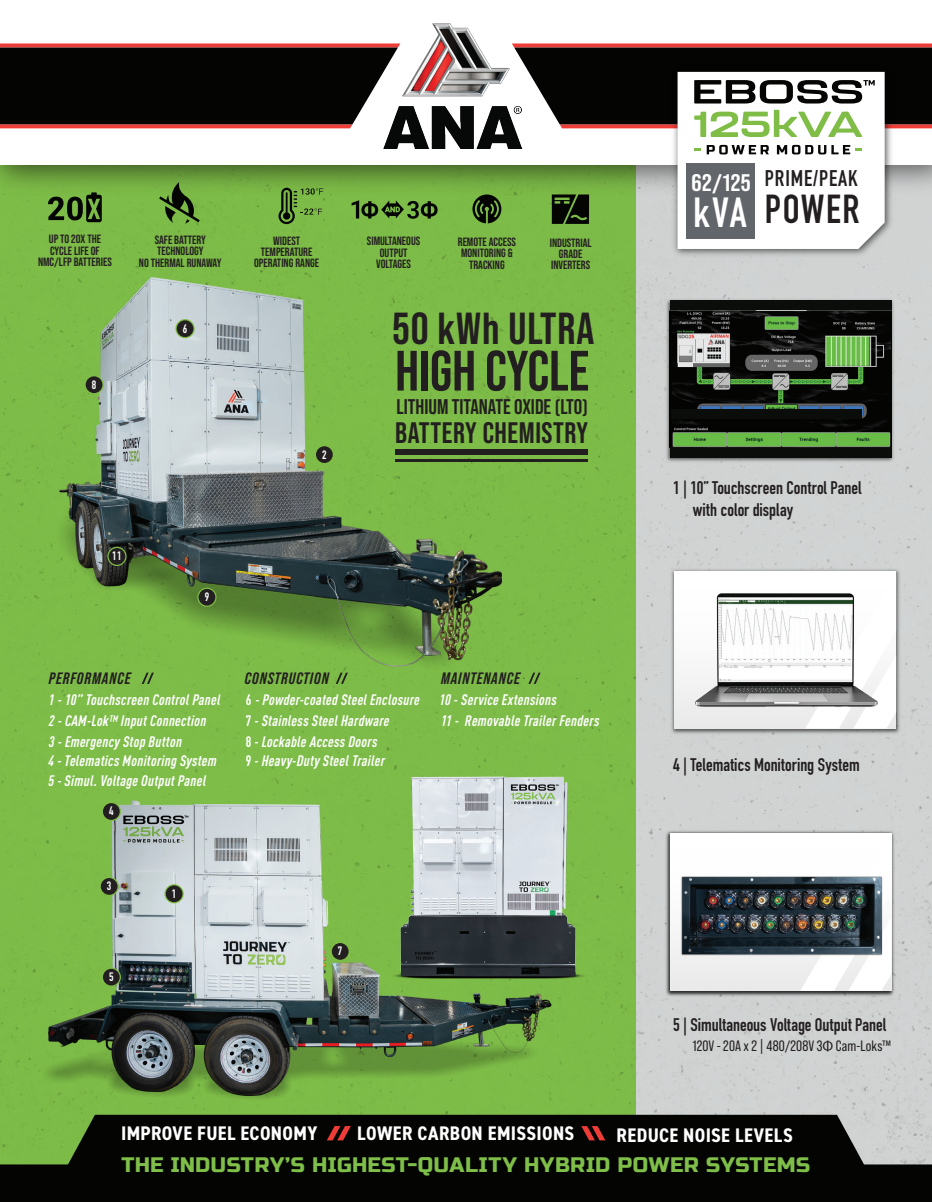
<style>
.page{position:relative;width:932px;height:1202px;background:#fff}
.page>*{position:absolute;margin:0;border:0;box-sizing:border-box;transform-origin:0 0}
.t1{font:700 56.7px "Bebas Neue Pro";color:#231f20}
.t2{font:700 44.85px "Bebas Neue Pro";letter-spacing:.02em;color:#231f20}
.t3{font:700 41.55px "DIN Condensed";color:#fff}
.t4{font:700 39.9px "DIN Condensed";letter-spacing:.04em;color:#231f20}
.t5{font:700 29.55px "Bebas Neue Pro";letter-spacing:.02em;color:#231f20}
.t6{font:700 24px "Bebas Neue Pro";color:#fff;scale:1.07 1}
.t7{font:700 22.35px "DIN Condensed";letter-spacing:.04em;color:#231f20}
.t8{font:700 21.15px "Bebas Neue Pro";color:#231f20}
.t9{font:21px "Russo One";letter-spacing:.02em;color:#7fbe49}
.t10{font:700 condensed 19.65px "DIN2014";letter-spacing:.02em;color:#fff}
.t11{font:700 18px "DIN Condensed";color:#231f20}
.t12{font:italic 700 16.5px "Bebas Neue Pro";letter-spacing:.05em;color:#231f20}
.t13{font:italic 700 condensed 15px/21px "DIN Pro";letter-spacing:.025em;color:#fff}
.t14{font:15px "Bebas Neue Pro";letter-spacing:.01em;color:#231f20}
.t15{font:700 12px/11.4px "Bebas Neue Pro";color:#231f20;text-align:center}
.t16{font:700 12px "DIN Condensed";color:#fff}
.s1{font-family:"DIN Condensed";font-style:normal;font-stretch:normal}
.s2{font-family:"Myriad Pro"}
</style>
<div class="page">
<img style="left:0;top:205px;width:931px;height:909px">
<img style="left:0;top:165px;width:512px;height:40px">
<svg style="left:0;top:43px;width:383px;height:85px;background:#201310"></svg>
<svg style="left:0;top:1114px;width:932px;height:88px;background:#141812"></svg>
<svg style="left:327px;top:1137px;width:24px;height:3px"></svg>
<svg style="left:581px;top:1126px;width:24px;height:14px"></svg>
<img style="left:383px;top:23px;width:129px;height:126px">
<img style="left:664px;top:297px;width:232px;height:167px">
<div style="left:670px;top:300px;width:221px;height:157px;background:#0b0d0b"></div>
<img style="left:670px;top:310px;width:221px;height:137px">
<div style="left:671px;top:409px;width:190px;height:10px;background:#0b0d0b"></div>
<img style="left:669px;top:567px;width:233px;height:168px">
<svg style="left:674px;top:571px;width:222px;height:157px"></svg>
<svg style="left:805px;top:574px;width:91px;height:154px"></svg>
<img style="left:674px;top:577px;width:222px;height:146px">
<hr style="left:678px;top:363px;width:14px;height:4px;background:#e6e7e6">
<img style="left:664px;top:830px;width:232px;height:168px">
<div style="left:670px;top:833px;width:221px;height:157px;background:linear-gradient(to bottom,#fff,#ececec)"></div>
<svg style="left:800px;top:836px;width:91px;height:154px"></svg>
<img style="left:676px;top:871px;width:211px;height:88px">
<img style="left:18px;top:753px;width:576px;height:384px">
<img style="left:361px;top:767px;width:254px;height:225px">
<img style="left:0;top:219px;width:637px;height:511px">
<img style="left:669px;top:249px;width:226px;height:11px">
<svg style="left:48px;top:192px;width:54px;height:30px;background:#456728"></svg>
<svg style="left:159px;top:182px;width:41px;height:42px;background:#578232"></svg>
<svg style="left:278px;top:188px;width:45px;height:36px;background:#619138"></svg>
<svg style="left:351px;top:200px;width:86px;height:19px;background:#4c722c"></svg>
<svg style="left:472px;top:194px;width:29px;height:29px"></svg>
<svg style="left:512px;top:43px;width:420px;height:206px"></svg>
<div style="left:395px;top:449px;width:193px;height:6px;background:#231f20"></div>
<hr style="left:395px;top:459px;width:193px;height:3px;background:#231f20">
<svg style="left:142px;top:672px;width:12px;height:12px"></svg>
<svg style="left:528px;top:672px;width:12px;height:12px"></svg>
<svg style="left:336px;top:672px;width:12px;height:12px"></svg>
<svg style="left:164px;top:884px;width:20px;height:19px"></svg>
<div style="left:166px;top:885px;width:16px;height:17px;background:#231f20;border-radius:50%"></div>
<svg style="left:315px;top:445px;width:19px;height:19px"></svg>
<div style="left:316px;top:446px;width:17px;height:17px;background:#231f20;border-radius:50%"></div>
<svg style="left:99px;top:876px;width:20px;height:20px"></svg>
<div style="left:101px;top:878px;width:16px;height:16px;background:#231f20;border-radius:50%"></div>
<svg style="left:102px;top:802px;width:19px;height:19px"></svg>
<div style="left:103px;top:803px;width:17px;height:17px;background:#231f20;border-radius:50%"></div>
<svg style="left:175px;top:319px;width:20px;height:19px"></svg>
<div style="left:177px;top:320px;width:16px;height:17px;background:#231f20;border-radius:50%"></div>
<svg style="left:330px;top:941px;width:20px;height:20px"></svg>
<div style="left:332px;top:943px;width:16px;height:16px;background:#231f20;border-radius:50%"></div>
<svg style="left:197px;top:587px;width:19px;height:20px"></svg>
<div style="left:198px;top:589px;width:17px;height:16px;background:#231f20;border-radius:50%"></div>
<svg style="left:107px;top:547px;width:20px;height:19px"></svg>
<div style="left:109px;top:548px;width:16px;height:17px;background:#231f20;border-radius:50%"></div>
<svg style="left:84px;top:375px;width:20px;height:19px"></svg>
<div style="left:86px;top:376px;width:16px;height:17px;background:#231f20;border-radius:50%"></div>
<svg style="left:102px;top:967px;width:19px;height:19px"></svg>
<div style="left:103px;top:968px;width:17px;height:17px;background:#231f20;border-radius:50%"></div>
<p class="t15" style="left:38px;top:233px;width:75px">UP TO 20X THE<br>CYCLE LIFE OF<br>NMC/LFP BATTERIES</p>
<p class="t15" style="left:139px;top:234px;width:84px">SAFE BATTERY<br>TECHNOLOGY<br>NO THERMAL RUNAWAY</p>
<p class="t15" style="left:254px;top:234px;width:67px">WIDEST<br>TEMPERATURE<br>OPERATING RANGE</p>
<p class="t15" style="left:367px;top:235px;width:55px">SIMULTANEOUS<br>OUTPUT<br>VOLTAGES</p>
<p class="t15" style="left:458px;top:236px;width:60px">REMOTE ACCESS<br>MONITORING &amp;<br>TRACKING</p>
<p class="t15" style="left:549px;top:236px;width:43px">INDUSTRIAL<br>GRADE<br>INVERTERS</p>
<p class="t16" style="left:92px;top:376px;width:6px">8</p>
<p class="t16" style="left:183px;top:320px;width:6px">6</p>
<p class="t16" style="left:322px;top:446px;width:6px">2</p>
<h2 class="t2" style="left:392px;top:303px;width:203px">50 kWh ULTRA</h2>
<h1 class="t1" style="left:395px;top:338px;width:195px">HIGH CYCLE</h1>
<h3 class="t5" style="left:395px;top:415px;width:194px">BATTERY CHEMISTRY</h3>
<h3 class="t8" style="left:396px;top:394px;width:193px">LITHIUM TITANATE OXIDE (LTO)</h3>
<p class="t16" style="left:112px;top:548px;width:11px">11</p>
<p class="t16" style="left:205px;top:589px;width:6px">9</p>
<p class="t12" style="left:49px;top:668px;width:83px">PERFORMANCE</p>
<p class="t13" style="left:49px;top:687px;width:173px">1 - 10” Touchscreen Control Panel<br>2 - CAM-Lok™ Input Connection<br>3 - Emergency Stop Button</p>
<p class="t13" style="left:49px;top:749px;width:170px;line-height:19.5px">4 - Telematics Monitoring System<br>5 - Simul. Voltage Output Panel</p>
<p class="t16" style="left:109px;top:803px;width:6px">4</p>
<p class="t12" style="left:245px;top:668px;width:85px">CONSTRUCTION</p>
<p class="t13" style="left:246px;top:687px;width:175px"><span class="s1">6</span> - Powder-coated Steel Enclosure<br><span class="s1">7</span> - Stainless Steel Hardware<br><span class="s1">8</span> - Lockable Access Doors</p>
<p class="t13" style="left:246px;top:749px;width:141px"><span class="s1">9</span> - Heavy-Duty Steel Trailer</p>
<p class="t12" style="left:441px;top:668px;width:81px">MAINTENANCE</p>
<p class="t13" style="left:439px;top:687px;width:162px">10 - Service Extensions<br>11 - Removable Trailer Fenders</p>
<p class="t16" style="left:107px;top:878px;width:6px">3</p>
<p class="t16" style="left:109px;top:968px;width:6px">5</p>
<p class="t16" style="left:172px;top:885px;width:6px">1</p>
<p class="t16" style="left:338px;top:943px;width:6px">7</p>
<h3 class="t6" style="left:691px;top:168px;width:57px">62/125</h3>
<h3 class="t3" style="left:693px;top:184px;width:55px">kVA</h3>
<h3 class="t7" style="left:765px;top:163px;width:94px">PRIME/PEAK</h3>
<h3 class="t4" style="left:765px;top:182px;width:96px">POWER</h3>
<p class="t11" style="left:673px;top:476px;width:190px">1 | 10” Touchscreen Control Panel</p>
<p class="t11" style="left:692px;top:497px;width:102px">with color display</p>
<p class="t11" style="left:673px;top:753px;width:188px">4 | Telematics Monitoring System</p>
<p class="t11" style="left:673px;top:1012px;width:214px">5 | Simultaneous Voltage Output Panel</p>
<p class="t14" style="left:692px;top:1037px;width:200px">120V - 20A x 2 | 480/208V 3<span class="s2">Φ</span> Cam-Loks™</p>
<h3 class="t10" style="left:357px;top:1120px;width:218px">LOWER CARBON EMISSIONS</h3>
<h3 class="t9" style="left:121px;top:1152px;width:690px">THE INDUSTRY’S HIGHEST-QUALITY HYBRID POWER SYSTEMS</h3>
<h3 class="t10" style="left:121px;top:1120px;width:198px">IMPROVE FUEL ECONOMY</h3>
<h3 class="t10" style="left:616px;top:1121px;width:177px">REDUCE NOISE LEVELS</h3>
</div>
